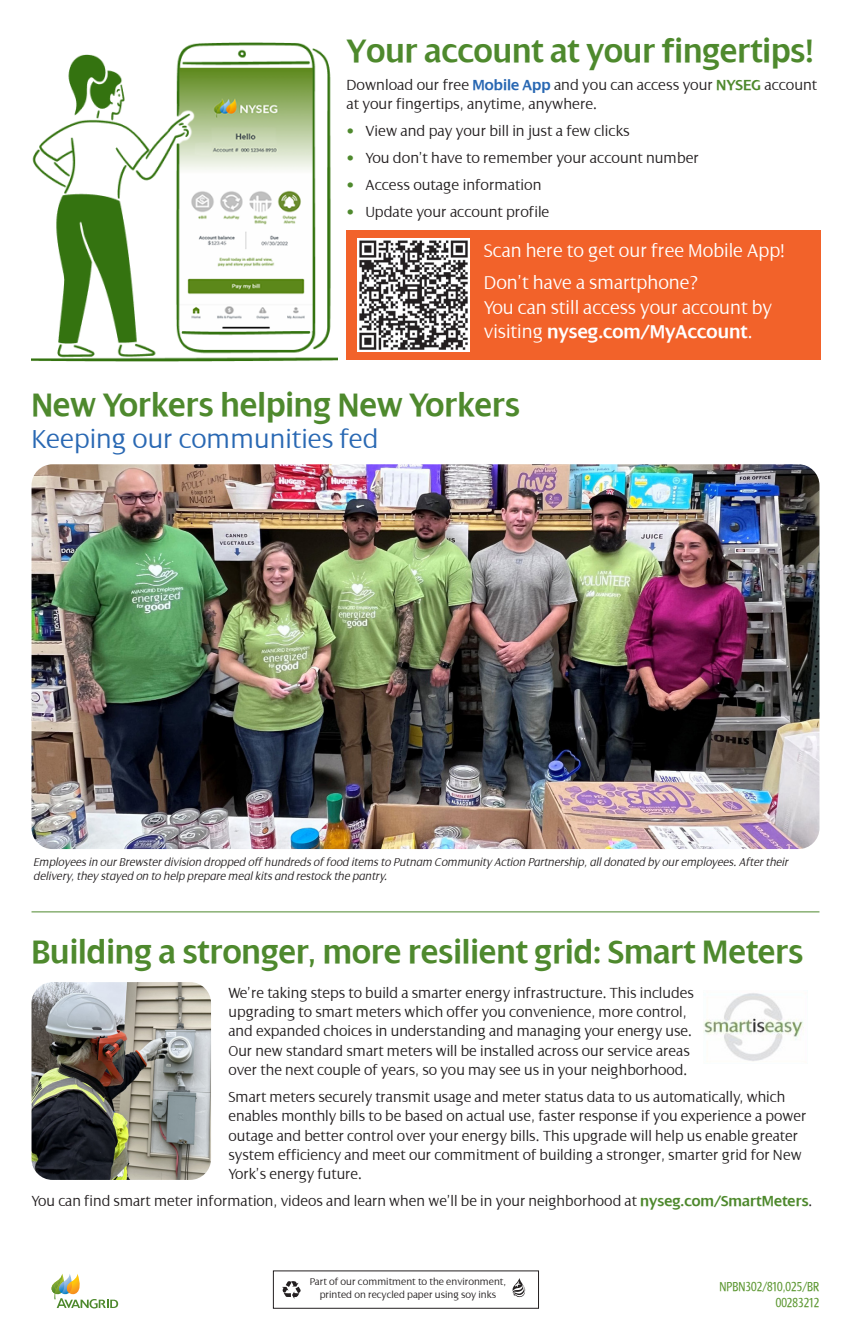
<style>
.page{position:relative;width:851px;height:1339px;background:#fff}
.page>*{position:absolute;margin:0;border:0;box-sizing:border-box;transform-origin:0 0}
.t1{font:600 35px "Dialog";color:#4e892d;scale:.95 1}
.t2{font:600 35px "Dialog";color:#4e892d}
.t3{font:300 28px "Dialog";color:#2968b3}
.t4{font:300 19.95px/32.6px "Dialog";color:#fff}
.t5{font:300 15.75px/19.2px "Dialog";color:#231f20}
.t6{font:condensed 14px/16.8px "Dialog";color:#5c9731;text-align:right}
.t7{font:italic 300 12.25px/14.7px "Dialog";color:#231f20}
.t8{font:300 10.5px/12.6px "Dialog";color:#231f20;text-align:center}
.s1{font-weight:600;color:#2968b3}
.s2{font-weight:600;color:#4e892d}
.s3{color:#4e892d}
.s4{font-weight:600}
</style>
<div class="page">
<svg style="left:51px;top:1274px;width:67px;height:34px"></svg>
<svg style="left:282px;top:1281px;width:18px;height:17px"></svg>
<svg style="left:512px;top:1278px;width:13px;height:19px"></svg>
<div style="left:346px;top:230px;width:475px;height:130px;background:#f2622a"></div>
<img style="left:357px;top:239px;width:112px;height:112px">
<img style="left:32px;top:464px;width:787px;height:385px">
<hr style="left:32px;top:911px;width:787px;height:1px;background:#4e892d">
<img style="left:32px;top:42px;width:305px;height:320px">
<img style="left:32px;top:982px;width:179px;height:198px">
<img style="left:703px;top:993px;width:100px;height:68px">
<h1 class="t2" style="left:346px;top:32px;width:468px">Your account at your fingertips!</h1>
<p class="t5" style="left:346px;top:75px;width:472px">Download our free <span class="s1">Mobile App</span> and you can access your <span class="s2">NYSEG</span> account at your fingertips, anytime, anywhere.</p>
<p class="t5" style="left:346px;top:121px;width:285px"><span class="s3">•</span> View and pay your bill in just a few clicks</p>
<p class="t5" style="left:346px;top:148px;width:354px"><span class="s3">•</span> You don’t have to remember your account number</p>
<p class="t5" style="left:346px;top:176px;width:196px"><span class="s3">•</span> Access outage information</p>
<p class="t5" style="left:346px;top:203px;width:204px"><span class="s3">•</span> Update your account profile</p>
<p class="t4" style="left:484px;top:234px;width:303px">Scan here to get our free Mobile App!<br>Don’t have a smartphone?</p>
<p class="t4" style="left:484px;top:295px;width:289px;line-height:24.3px">You can still access your account by visiting <span class="s4">nyseg.com/MyAccount</span>.</p>
<h1 class="t1" style="left:32px;top:386px;width:516px">New Yorkers helping New Yorkers</h1>
<h2 class="t3" style="left:32px;top:424px;width:348px">Keeping our communities fed</h2>
<p class="t7" style="left:33px;top:854px;width:756px">Employees in our Brewster division dropped off hundreds of food items to Putnam Community Action Partnership, all donated by our employees. After their delivery, they stayed on to help prepare meal kits and restock the pantry.</p>
<h1 class="t1" style="left:32px;top:933px;width:813px">Building a stronger, more resilient grid: Smart Meters</h1>
<p class="t5" style="left:228px;top:983px;width:467px">We’re taking steps to build a smarter energy infrastructure. This includes upgrading to smart meters which offer you convenience, more control, and expanded choices in understanding and managing your energy use.<br>Our new standard smart meters will be installed across our service areas over the next couple of years, so you may see us in your neighborhood.</p>
<p class="t5" style="left:228px;top:1087px;width:579px">Smart meters securely transmit usage and meter status data to us automatically, which enables monthly bills to be based on actual use, faster response if you experience a power outage and better control over your energy bills. This upgrade will help us enable greater system efficiency and meet our commitment of building a stronger, smarter grid for New York’s energy future.</p>
<p class="t5" style="left:32px;top:1191px;width:782px">You can find smart meter information, videos and learn when we’ll be in your neighborhood at <span class="s2">nyseg.com/SmartMeters</span>.</p>
<p class="t8" style="left:310px;top:1275px;width:198px">Part of our commitment to the environment, printed on recycled paper using soy inks</p>
<p class="t6" style="left:719px;top:1278px;width:101px">NPBN302/810,025/BR<br>00283212</p>
</div>
